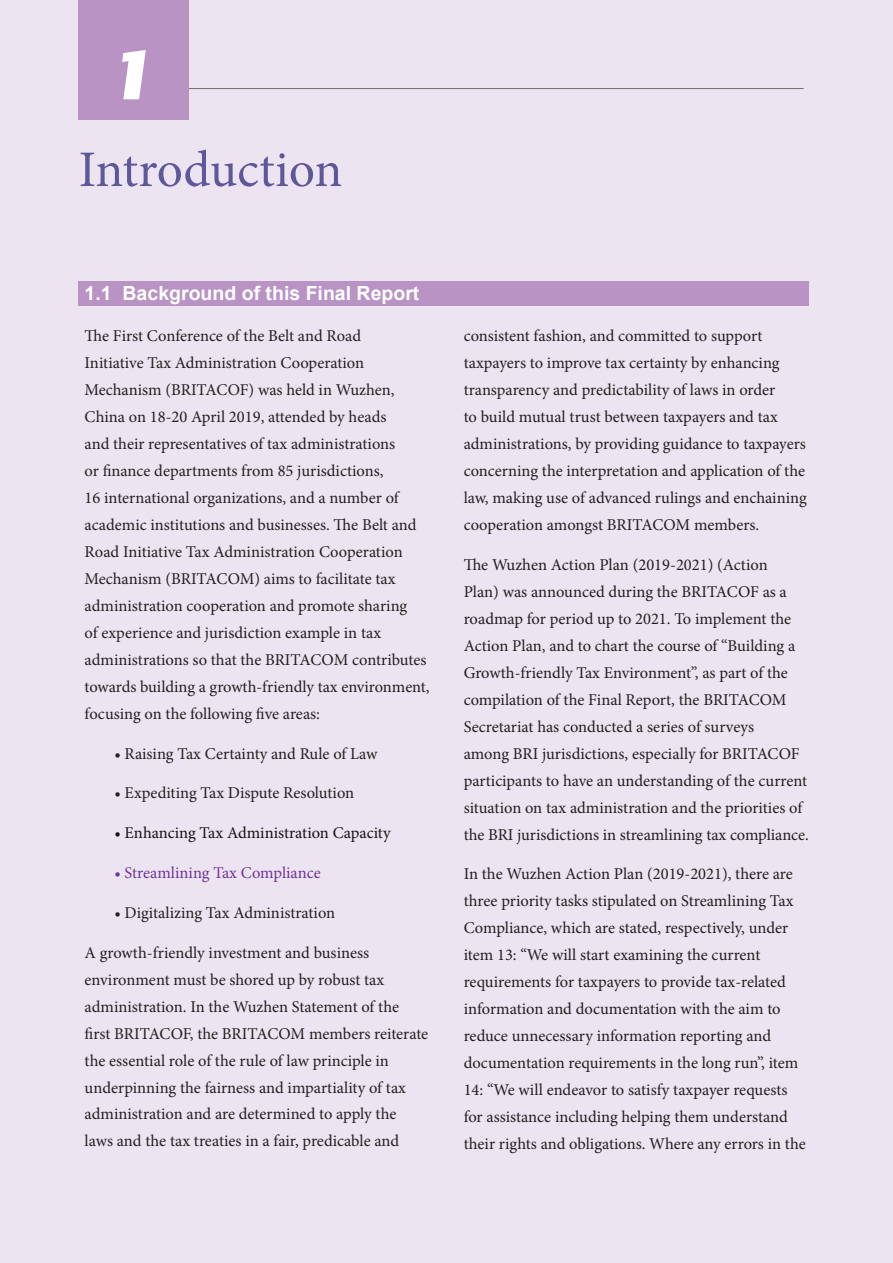
<style>
.page{position:relative;width:893px;height:1263px;background:#ece4f0}
.page>*{position:absolute;margin:0;border:0;box-sizing:border-box;transform-origin:0 0}
.t1{font:85.35px "You She Biao Ti Hei";color:#fff}
.t2{font:51.3px "Minion Pro";color:#5e589b}
.t3{font:700 19.5px "Arial";color:#fff}
.t4{font:16.5px/27px "Minion Pro";color:#231f20}
.t5{font:16.5px/27px "Minion Pro";color:#242021}
.t6{font:16.5px "Minion Pro";color:#141414}
.t7{font:16.5px "Minion Pro";color:#72329d}
</style>
<div class="page">
<div style="left:79px;top:281px;width:730px;height:24px;background:#b893c4"></div>
<hr style="left:83px;top:88px;width:721px;height:1px;background:#6c6d70">
<div style="left:79px;top:0;width:110px;height:119px;background:#b893c4"></div>
<h1 class="t1" style="left:118px;top:22px;width:33px">1</h1>
<h2 class="t2" style="left:79px;top:135px;width:265px">Introduction</h2>
<p class="t3" style="left:85px;top:280px;width:336px">1.1 Background of this Final Report</p>
<p class="t5" style="left:85px;top:322px;width:347px">The First Conference of the Belt and Road<br>Initiative Tax Administration Cooperation Mechanism (BRITACOF) was held in Wuzhen, China on 18-20 April 2019, attended by heads<br>and their representatives of tax administrations<br>or finance departments from 85 jurisdictions,<br>16 international organizations, and a number of academic institutions and businesses. The Belt and Road Initiative Tax Administration Cooperation Mechanism (BRITACOM) aims to facilitate tax administration cooperation and promote sharing<br>of experience and jurisdiction example in tax administrations so that the BRITACOM contributes towards building a growth-friendly tax environment, focusing on the following five areas:</p>
<p class="t5" style="left:114px;top:740px;width:265px">• Raising Tax Certainty and Rule of Law</p>
<p class="t5" style="left:114px;top:780px;width:241px">• Expediting Tax Dispute Resolution</p>
<p class="t6" style="left:114px;top:822px;width:278px">• Enhancing Tax Administration Capacity</p>
<p class="t7" style="left:114px;top:862px;width:208px">• Streamlining Tax Compliance</p>
<p class="t5" style="left:114px;top:899px;width:222px">• Digitalizing Tax Administration</p>
<p class="t5" style="left:85px;top:939px;width:345px">A growth-friendly investment and business environment must be shored up by robust tax administration. In the Wuzhen Statement of the first BRITACOF, the BRITACOM members reiterate the essential role of the rule of law principle in underpinning the fairness and impartiality of tax administration and are determined to apply the laws and the tax treaties in a fair, predicable and</p>
<p class="t4" style="left:464px;top:322px;width:345px">consistent fashion, and committed to support taxpayers to improve tax certainty by enhancing transparency and predictability of laws in order<br>to build mutual trust between taxpayers and tax administrations, by providing guidance to taxpayers concerning the interpretation and application of the law, making use of advanced rulings and enchaining cooperation amongst BRITACOM members.</p>
<p class="t4" style="left:464px;top:551px;width:347px">The Wuzhen Action Plan (2019-2021) (Action<br>Plan) was announced during the BRITACOF as a roadmap for period up to 2021. To implement the Action Plan, and to chart the course of “Building a Growth-friendly Tax Environment”, as part of the compilation of the Final Report, the BRITACOM Secretariat has conducted a series of surveys<br>among BRI jurisdictions, especially for BRITACOF participants to have an understanding of the current situation on tax administration and the priorities of the BRI jurisdictions in streamlining tax compliance.</p>
<p class="t4" style="left:464px;top:861px;width:344px">In the Wuzhen Action Plan (2019-2021), there are three priority tasks stipulated on Streamlining Tax Compliance, which are stated, respectively, under item 13: “We will start examining the current requirements for taxpayers to provide tax-related information and documentation with the aim to reduce unnecessary information reporting and documentation requirements in the long run”, item 14: “We will endeavor to satisfy taxpayer requests for assistance including helping them understand their rights and obligations. Where any errors in the</p>
</div>
